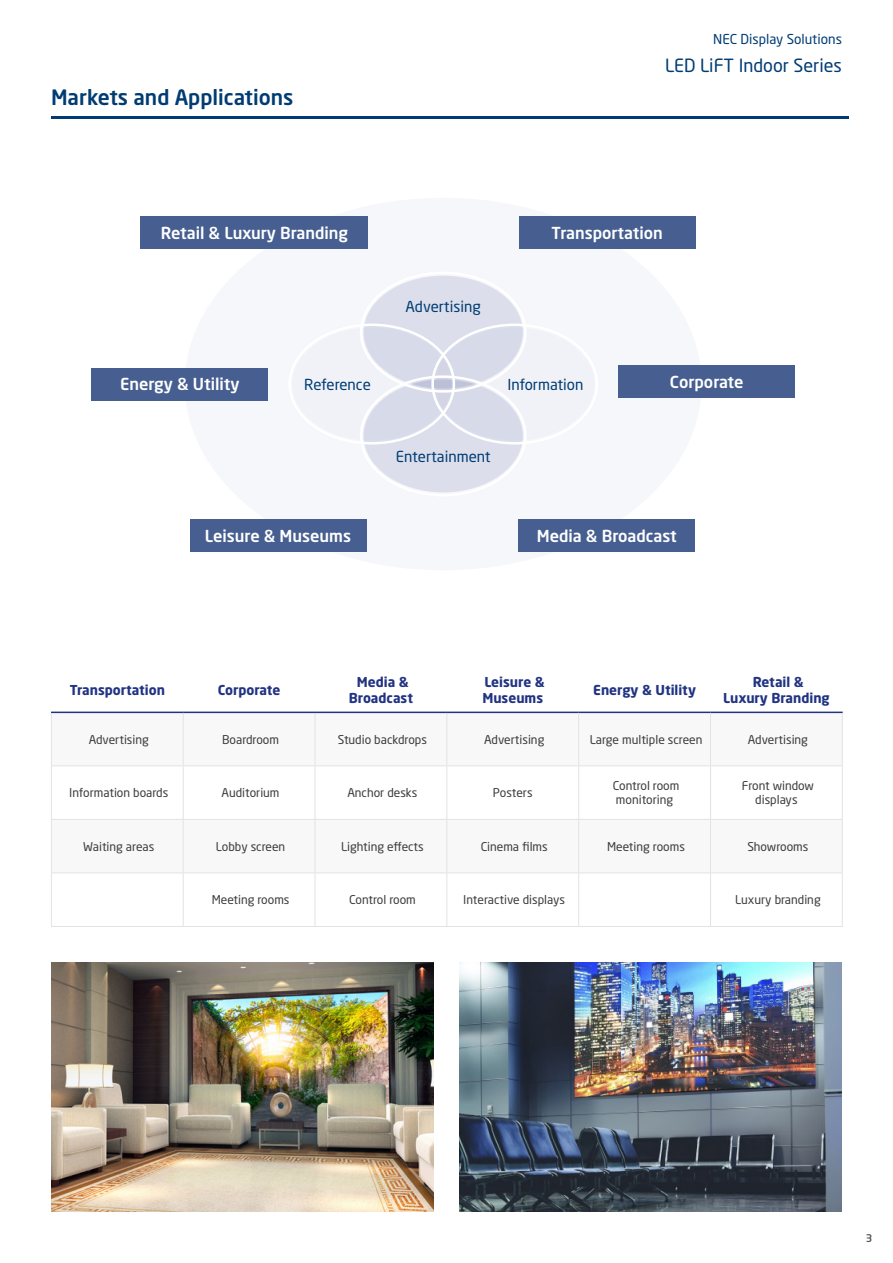
<style>
.page{position:relative;width:893px;height:1263px;background:#fff}
.page>*{position:absolute;margin:0;border:0;box-sizing:border-box;transform-origin:0 0}
.t1{font:500 21px "Neo Sans Pro";color:#003c73}
.t2{font:18px "Neo Sans Pro";color:#003c73}
.t3{font:500 16.35px "Neo Sans Pro";color:#fff}
.t4{font:15px "Neo Sans Pro";color:#003c73}
.t5{font:700 13.5px/16.2px "Neo Sans Pro";color:#213382;text-align:center}
.t6{font:13.5px "Neo Sans Pro";color:#003c73}
.t7{font:12px/14.4px "Neo Sans Pro";color:#3c3c3b}
.t8{font:500 10.5px "Neo Sans Pro";color:#575756}
</style>
<div class="page">
<hr style="left:51px;top:116px;width:797px;height:2px;background:#003c73">
<img style="left:459px;top:962px;width:383px;height:250px">
<svg style="left:52px;top:713px;width:790px;height:52px"></svg>
<svg style="left:182px;top:820px;width:660px;height:52px"></svg>
<hr style="left:183px;top:713px;width:1px;height:52px;background:#e3e3e3">
<hr style="left:446px;top:713px;width:1px;height:52px;background:#e3e3e3">
<hr style="left:710px;top:713px;width:1px;height:52px;background:#e3e3e3">
<hr style="left:183px;top:873px;width:1px;height:53px;background:#e3e3e3">
<hr style="left:710px;top:873px;width:1px;height:53px;background:#e3e3e3">
<hr style="left:51px;top:926px;width:132px;height:1px;background:#e3e3e3">
<hr style="left:183px;top:926px;width:132px;height:1px;background:#e3e3e3">
<hr style="left:710px;top:926px;width:133px;height:1px;background:#e3e3e3">
<hr style="left:315px;top:873px;width:1px;height:53px;background:#e3e3e3">
<hr style="left:447px;top:926px;width:132px;height:1px;background:#e3e3e3">
<hr style="left:315px;top:713px;width:1px;height:52px;background:#e3e3e3">
<hr style="left:446px;top:873px;width:1px;height:53px;background:#e3e3e3">
<hr style="left:183px;top:765px;width:132px;height:1px;background:#e3e3e3">
<hr style="left:51px;top:765px;width:132px;height:1px;background:#e3e3e3">
<hr style="left:183px;top:766px;width:1px;height:53px;background:#e3e3e3">
<hr style="left:447px;top:765px;width:132px;height:1px;background:#e3e3e3">
<hr style="left:710px;top:765px;width:133px;height:1px;background:#e3e3e3">
<hr style="left:710px;top:766px;width:1px;height:53px;background:#e3e3e3">
<hr style="left:446px;top:766px;width:1px;height:53px;background:#e3e3e3">
<hr style="left:51px;top:766px;width:1px;height:53px;background:#e3e3e3">
<hr style="left:315px;top:765px;width:132px;height:1px;background:#e3e3e3">
<hr style="left:315px;top:766px;width:1px;height:53px;background:#e3e3e3">
<hr style="left:579px;top:765px;width:131px;height:1px;background:#e3e3e3">
<hr style="left:578px;top:766px;width:1px;height:53px;background:#e3e3e3">
<hr style="left:842px;top:766px;width:1px;height:53px;background:#e3e3e3">
<hr style="left:51px;top:712px;width:132px;height:1px;background:#213382">
<hr style="left:183px;top:712px;width:132px;height:1px;background:#213382">
<hr style="left:315px;top:712px;width:132px;height:1px;background:#213382">
<hr style="left:447px;top:712px;width:132px;height:1px;background:#213382">
<hr style="left:579px;top:712px;width:131px;height:1px;background:#213382">
<hr style="left:710px;top:712px;width:133px;height:1px;background:#213382">
<hr style="left:183px;top:819px;width:132px;height:1px;background:#e3e3e3">
<hr style="left:183px;top:872px;width:132px;height:1px;background:#e3e3e3">
<hr style="left:51px;top:819px;width:132px;height:1px;background:#e3e3e3">
<hr style="left:51px;top:872px;width:132px;height:1px;background:#e3e3e3">
<hr style="left:183px;top:820px;width:1px;height:52px;background:#e3e3e3">
<hr style="left:710px;top:819px;width:133px;height:1px;background:#e3e3e3">
<hr style="left:710px;top:820px;width:1px;height:52px;background:#e3e3e3">
<hr style="left:710px;top:872px;width:133px;height:1px;background:#e3e3e3">
<hr style="left:447px;top:819px;width:132px;height:1px;background:#e3e3e3">
<hr style="left:446px;top:820px;width:1px;height:52px;background:#e3e3e3">
<hr style="left:447px;top:872px;width:132px;height:1px;background:#e3e3e3">
<hr style="left:315px;top:819px;width:132px;height:1px;background:#e3e3e3">
<hr style="left:315px;top:820px;width:1px;height:52px;background:#e3e3e3">
<hr style="left:315px;top:872px;width:132px;height:1px;background:#e3e3e3">
<hr style="left:51px;top:820px;width:1px;height:52px;background:#e3e3e3">
<hr style="left:579px;top:819px;width:131px;height:1px;background:#e3e3e3">
<hr style="left:578px;top:820px;width:1px;height:52px;background:#e3e3e3">
<hr style="left:842px;top:820px;width:1px;height:52px;background:#e3e3e3">
<hr style="left:579px;top:872px;width:131px;height:1px;background:#e3e3e3">
<hr style="left:51px;top:713px;width:1px;height:52px;background:#e3e3e3">
<hr style="left:578px;top:713px;width:1px;height:52px;background:#e3e3e3">
<hr style="left:842px;top:713px;width:1px;height:52px;background:#e3e3e3">
<hr style="left:51px;top:873px;width:1px;height:53px;background:#e3e3e3">
<hr style="left:578px;top:873px;width:1px;height:53px;background:#e3e3e3">
<hr style="left:842px;top:873px;width:1px;height:53px;background:#e3e3e3">
<hr style="left:315px;top:926px;width:132px;height:1px;background:#e3e3e3">
<hr style="left:579px;top:926px;width:131px;height:1px;background:#e3e3e3">
<div style="left:182px;top:195px;width:522px;height:378px;background:#f6f7fa;border-radius:50%"></div>
<div style="left:141px;top:216px;width:227px;height:33px;background:#465f90"></div>
<div style="left:519px;top:216px;width:176px;height:33px;background:#465f90"></div>
<div style="left:618px;top:365px;width:177px;height:33px;background:#465f90"></div>
<div style="left:519px;top:519px;width:176px;height:33px;background:#465f90"></div>
<div style="left:190px;top:519px;width:176px;height:33px;background:#465f90"></div>
<div style="left:92px;top:368px;width:176px;height:32px;background:#465f90"></div>
<div style="left:290px;top:325px;width:164px;height:118px;background:#f1f2f7;border-radius:50%"></div>
<div style="left:433px;top:325px;width:164px;height:118px;background:#f1f2f7;border-radius:50%"></div>
<svg style="left:361px;top:273px;width:164px;height:118px;background:#dddfeb"></svg>
<svg style="left:361px;top:377px;width:164px;height:118px;background:#dcdfeb"></svg>
<div style="left:359px;top:374px;width:169px;height:123px;border:5px solid #fff;border-radius:50%"></div>
<img style="left:52px;top:962px;width:382px;height:250px">
<h1 class="t1" style="left:51px;top:84px;width:244px">Markets and Applications</h1>
<p class="t6" style="left:713px;top:31px;width:130px">NEC Display Solutions</p>
<h2 class="t2" style="left:665px;top:54px;width:178px">LED LiFT Indoor Series</h2>
<h3 class="t3" style="left:161px;top:223px;width:189px">Retail &amp; Luxury Branding</h3>
<h3 class="t3" style="left:551px;top:223px;width:113px">Transportation</h3>
<p class="t4" style="left:406px;top:297px;width:77px">Advertising</p>
<h3 class="t3" style="left:120px;top:374px;width:121px">Energy &amp; Utility</h3>
<p class="t4" style="left:304px;top:375px;width:68px">Reference</p>
<p class="t4" style="left:507px;top:375px;width:78px">Information</p>
<p class="t4" style="left:396px;top:447px;width:96px">Entertainment</p>
<h3 class="t3" style="left:670px;top:372px;width:75px">Corporate</h3>
<h3 class="t3" style="left:205px;top:525px;width:148px">Leisure &amp; Museums</h3>
<h3 class="t3" style="left:537px;top:525px;width:142px">Media &amp; Broadcast</h3>
<p class="t5" style="left:70px;top:681px;width:97px">Transportation</p>
<p class="t5" style="left:218px;top:681px;width:64px">Corporate</p>
<p class="t5" style="left:349px;top:673px;width:66px">Media &amp;<br>Broadcast</p>
<p class="t5" style="left:482px;top:673px;width:64px;text-align:left">Leisure &amp;<br>Museums</p>
<p class="t5" style="left:593px;top:681px;width:104px">Energy &amp; Utility</p>
<p class="t5" style="left:723px;top:673px;width:108px">Retail &amp;<br>Luxury Branding</p>
<p class="t7" style="left:89px;top:732px;width:62px">Advertising</p>
<p class="t7" style="left:222px;top:732px;width:58px">Boardroom</p>
<p class="t7" style="left:338px;top:732px;width:91px">Studio backdrops</p>
<p class="t7" style="left:484px;top:732px;width:62px">Advertising</p>
<p class="t7" style="left:590px;top:732px;width:114px">Large multiple screen</p>
<p class="t7" style="left:748px;top:732px;width:62px">Advertising</p>
<p class="t7" style="left:69px;top:785px;width:100px">Information boards</p>
<p class="t7" style="left:222px;top:785px;width:59px">Auditorium</p>
<p class="t7" style="left:347px;top:785px;width:72px">Anchor desks</p>
<p class="t7" style="left:493px;top:785px;width:41px">Posters</p>
<p class="t7" style="left:613px;top:778px;width:68px">Control room monitoring</p>
<p class="t7" style="left:742px;top:778px;width:74px;text-align:center">Front window displays</p>
<p class="t7" style="left:83px;top:839px;width:73px">Waiting areas</p>
<p class="t7" style="left:216px;top:839px;width:71px">Lobby screen</p>
<p class="t7" style="left:341px;top:839px;width:84px">Lighting effects</p>
<p class="t7" style="left:481px;top:839px;width:69px">Cinema films</p>
<p class="t7" style="left:607px;top:839px;width:79px">Meeting rooms</p>
<p class="t7" style="left:747px;top:839px;width:63px">Showrooms</p>
<p class="t7" style="left:212px;top:892px;width:79px">Meeting rooms</p>
<p class="t7" style="left:349px;top:892px;width:68px">Control room</p>
<p class="t7" style="left:463px;top:892px;width:103px">Interactive displays</p>
<p class="t7" style="left:735px;top:892px;width:87px">Luxury branding</p>
<p class="t8" style="left:866px;top:1231px;width:8px">3</p>
</div>
